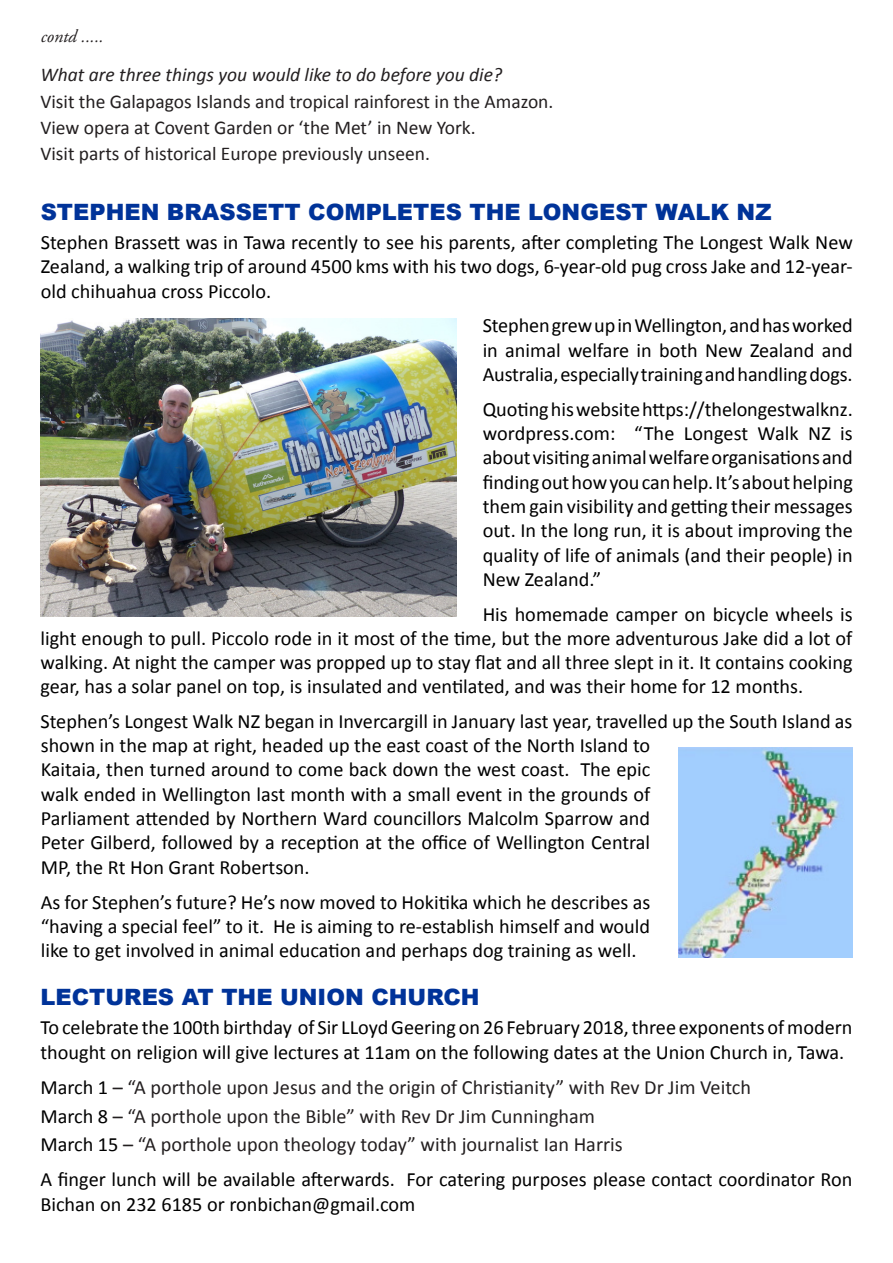
<style>
.page{position:relative;width:893px;height:1263px;background:#fff}
.page>*{position:absolute;margin:0;border:0;box-sizing:border-box;transform-origin:0 0}
.t1{font:900 22.5px "Arial";color:#039}
.t2{font:20.25px/24.3px "Calibri";color:#000;text-align:justify}
.t3{font:20.25px "Calibri";color:#231f20}
.t4{font:19.5px "Calibri";color:#231f20}
.t5{font:italic 19.5px "Calibri";color:#231f20}
.t6{font:italic 18px "Adobe Garamond Pro";color:#231f20}
.s1{color:#000}
</style>
<div class="page">
<img style="left:679px;top:747px;width:173px;height:210px">
<img style="left:40px;top:319px;width:417px;height:298px">
<p class="t6" style="left:41px;top:25px;width:65px">contd .....</p>
<p class="t5" style="left:40px;top:62px;width:463px">What are three things you would like to do before you die?</p>
<p class="t4" style="left:40px;top:90px;width:514px">Visit the Galapagos Islands and tropical rainforest in the Amazon.</p>
<p class="t4" style="left:40px;top:115px;width:437px">View opera at Covent Garden or ‘the Met’ in New York.</p>
<p class="t4" style="left:40px;top:141px;width:391px">Visit parts of historical Europe previously unseen.</p>
<p class="t1" style="left:41px;top:196px;width:732px">STEPHEN BRASSETT COMPLETES THE LONGEST WALK NZ</p>
<p class="t2" style="left:41px;top:229px;width:814px">Stephen Brassett was in Tawa recently to see his parents, after completing The Longest Walk New Zealand, a walking trip of around 4500 kms with his two dogs, 6-year-old pug cross Jake and 12-year&shy;old chihuahua cross Piccolo.</p>
<p class="t2" style="left:483px;top:312px;width:372px">Stephen grew up in Wellington, and has worked in animal welfare in both New Zealand and Australia, especially training and handling dogs.</p>
<p class="t2" style="left:483px;top:396px;width:372px">Quoting his website https://thelongestwalknz. wordpress.com: “The Longest Walk NZ is about visiting animal welfare organisations and finding out how you can help. It’s about helping them gain visibility and getting their messages out. In the long run, it is about improving the quality of life of animals (and their people) in New Zealand.”</p>
<p class="t2" style="left:483px;top:601px;width:372px">His homemade camper on bicycle wheels is</p>
<p class="t2" style="left:40px;top:625px;width:814px">light enough to pull. Piccolo rode in it most of the time, but the more adventurous Jake did a lot of walking. At night the camper was propped up to stay flat and all three slept in it. It contains cooking gear, has a solar panel on top, is insulated and ventilated, and was their home for 12 months.</p>
<p class="t2" style="left:40px;top:708px;width:814px">Stephen’s Longest Walk NZ began in Invercargill in January last year, travelled up the South Island as</p>
<p class="t2" style="left:41px;top:732px;width:611px">shown in the map at right, headed up the east coast of the North Island to Kaitaia, then turned around to come back down the west coast. The epic walk ended in Wellington last month with a small event in the grounds of Parliament attended by Northern Ward councillors Malcolm Sparrow and Peter Gilberd, followed by a reception at the office of Wellington Central MP, the Rt Hon Grant Robertson.</p>
<p class="t2" style="left:41px;top:889px;width:611px">As for Stephen’s future? He’s now moved to Hokitika which he describes as “having a special feel” to it. He is aiming to re-establish himself and would like to get involved in animal education and perhaps dog training as well.</p>
<p class="t1" style="left:40px;top:981px;width:441px">LECTURES AT THE UNION CHURCH</p>
<p class="t2" style="left:40px;top:1014px;width:813px;line-height:24.8px">To celebrate the 100th birthday of Sir LLoyd Geering on 26 February 2018, three exponents of modern thought on religion will give lectures at 11am on the following dates at the Union Church in, Tawa.</p>
<p class="t3" style="left:40px;top:1075px;width:712px"><span class="s1">March 1</span> – “A porthole upon Jesus and the origin of Christianity” with Rev Dr Jim Veitch</p>
<p class="t3" style="left:40px;top:1103px;width:556px"><span class="s1">March 8</span> – “A porthole upon the Bible” with Rev Dr Jim Cunningham</p>
<p class="t3" style="left:40px;top:1132px;width:584px"><span class="s1">March 15</span> – “A porthole upon theology today” with journalist Ian Harris</p>
<p class="t2" style="left:40px;top:1166px;width:814px">A finger lunch will be available afterwards. For catering purposes please contact coordinator Ron<br>Bichan on 232 6185 or ronbichan@gmail.com</p>
</div>
